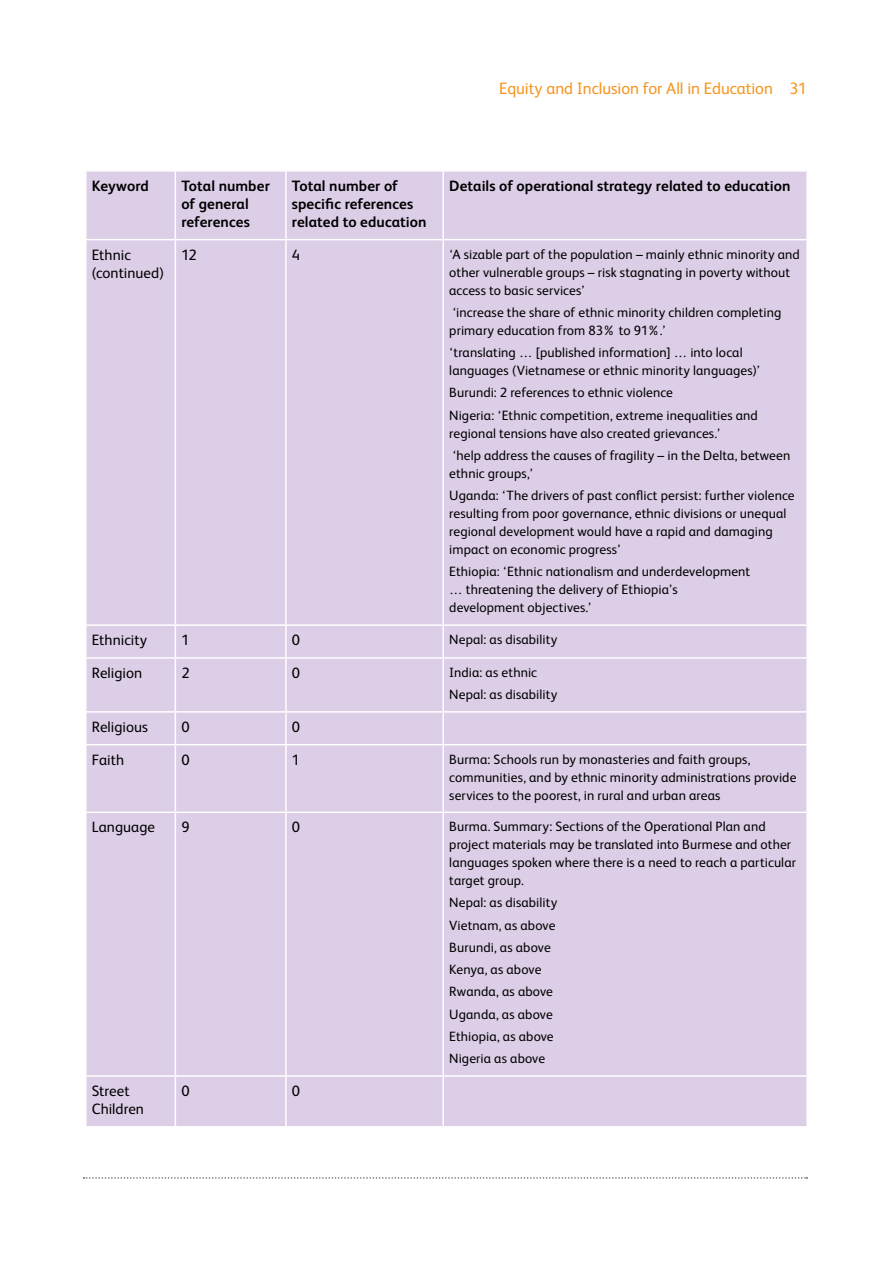
<style>
.page{position:relative;width:893px;height:1263px;background:#fff}
.page>*{position:absolute;margin:0;border:0;box-sizing:border-box;transform-origin:0 0}
.t1{font:16.5px "FS Albert";color:#f7941e}
.t2{font:700 15px/18px "FS Albert";letter-spacing:.005em;color:#000}
.t3{font:15px/18px "FS Albert";color:#000}
.t4{font:13.5px/18px "FS Albert";letter-spacing:.01em;color:#000}
</style>
<div class="page">
<svg style="left:84px;top:1177px;width:723px;height:2px"></svg>
<div style="left:87px;top:172px;width:719px;height:954px;background:#dbcee6"></div>
<hr style="left:175px;top:240px;width:1px;height:384px;background:#fff">
<hr style="left:285px;top:240px;width:2px;height:384px;background:#fff">
<hr style="left:442px;top:240px;width:2px;height:384px;background:#fff">
<hr style="left:85px;top:624px;width:90px;height:2px;background:#fff">
<hr style="left:175px;top:624px;width:111px;height:2px;background:#fff">
<hr style="left:175px;top:626px;width:1px;height:31px;background:#fff">
<hr style="left:286px;top:624px;width:157px;height:2px;background:#fff">
<hr style="left:285px;top:626px;width:2px;height:31px;background:#fff">
<hr style="left:443px;top:624px;width:365px;height:2px;background:#fff">
<hr style="left:442px;top:626px;width:2px;height:31px;background:#fff">
<hr style="left:85px;top:657px;width:90px;height:2px;background:#fff">
<hr style="left:175px;top:657px;width:111px;height:2px;background:#fff">
<hr style="left:175px;top:659px;width:1px;height:52px;background:#fff">
<hr style="left:286px;top:657px;width:157px;height:2px;background:#fff">
<hr style="left:285px;top:659px;width:2px;height:52px;background:#fff">
<hr style="left:443px;top:657px;width:365px;height:2px;background:#fff">
<hr style="left:442px;top:659px;width:2px;height:52px;background:#fff">
<hr style="left:85px;top:711px;width:90px;height:2px;background:#fff">
<hr style="left:175px;top:711px;width:111px;height:2px;background:#fff">
<hr style="left:175px;top:713px;width:1px;height:31px;background:#fff">
<hr style="left:286px;top:711px;width:157px;height:2px;background:#fff">
<hr style="left:285px;top:713px;width:2px;height:31px;background:#fff">
<hr style="left:443px;top:711px;width:365px;height:2px;background:#fff">
<hr style="left:442px;top:713px;width:2px;height:31px;background:#fff">
<hr style="left:85px;top:744px;width:90px;height:1px;background:#fff">
<hr style="left:175px;top:744px;width:111px;height:1px;background:#fff">
<hr style="left:175px;top:745px;width:1px;height:66px;background:#fff">
<hr style="left:286px;top:744px;width:157px;height:1px;background:#fff">
<hr style="left:285px;top:745px;width:2px;height:66px;background:#fff">
<hr style="left:443px;top:744px;width:365px;height:1px;background:#fff">
<hr style="left:442px;top:745px;width:2px;height:66px;background:#fff">
<hr style="left:85px;top:811px;width:90px;height:2px;background:#fff">
<hr style="left:175px;top:811px;width:111px;height:2px;background:#fff">
<hr style="left:175px;top:813px;width:1px;height:262px;background:#fff">
<hr style="left:286px;top:811px;width:157px;height:2px;background:#fff">
<hr style="left:285px;top:813px;width:2px;height:262px;background:#fff">
<hr style="left:443px;top:811px;width:365px;height:2px;background:#fff">
<hr style="left:442px;top:813px;width:2px;height:262px;background:#fff">
<hr style="left:85px;top:1075px;width:90px;height:2px;background:#fff">
<hr style="left:175px;top:1075px;width:111px;height:2px;background:#fff">
<hr style="left:175px;top:1077px;width:1px;height:49px;background:#fff">
<hr style="left:286px;top:1075px;width:157px;height:2px;background:#fff">
<hr style="left:285px;top:1077px;width:2px;height:49px;background:#fff">
<hr style="left:443px;top:1075px;width:365px;height:2px;background:#fff">
<hr style="left:442px;top:1077px;width:2px;height:49px;background:#fff">
<hr style="left:175px;top:172px;width:1px;height:67px;background:#fff">
<hr style="left:285px;top:172px;width:2px;height:67px;background:#fff">
<hr style="left:442px;top:172px;width:2px;height:67px;background:#fff">
<hr style="left:85px;top:239px;width:90px;height:1px;background:#fff">
<hr style="left:175px;top:239px;width:111px;height:1px;background:#fff">
<hr style="left:286px;top:239px;width:157px;height:1px;background:#fff">
<hr style="left:443px;top:239px;width:365px;height:1px;background:#fff">
<p class="t1" style="left:499px;top:77px;width:310px">Equity and Inclusion for All in Education 31</p>
<p class="t2" style="left:92px;top:176px;width:59px">Keyword</p>
<p class="t2" style="left:181px;top:176px;width:90px">Total number of general references</p>
<p class="t2" style="left:292px;top:176px;width:136px">Total number of specific references related to education</p>
<p class="t2" style="left:449px;top:176px;width:343px">Details of operational strategy related to education</p>
<p class="t3" style="left:92px;top:245px;width:74px">Ethnic (continued)</p>
<p class="t3" style="left:181px;top:245px;width:17px">12</p>
<p class="t3" style="left:292px;top:245px;width:10px">4</p>
<p class="t4" style="left:449px;top:244px;width:352px">‘A sizable part of the population – mainly ethnic minority and other vulnerable groups – risk stagnating in poverty without access to basic services’</p>
<p class="t4" style="left:449px;top:302px;width:334px">‘increase the share of ethnic minority children completing primary education from 83% to 91%.’</p>
<p class="t4" style="left:449px;top:343px;width:313px">‘translating … [published information] … into local languages (Vietnamese or ethnic minority languages)’</p>
<p class="t4" style="left:449px;top:381px;width:310px;line-height:22.2px">Burundi: 2 references to ethnic violence<br>Nigeria: ‘Ethnic competition, extreme inequalities and</p>
<p class="t4" style="left:449px;top:421px;width:343px;line-height:22.2px">regional tensions have also created grievances.’<br>‘help address the causes of fragility – in the Delta, between</p>
<p class="t4" style="left:449px;top:461px;width:347px;line-height:22.2px">ethnic groups,’<br>Uganda: ‘The drivers of past conflict persist: further violence</p>
<p class="t4" style="left:449px;top:504px;width:339px">resulting from poor governance, ethnic divisions or unequal regional development would have a rapid and damaging impact on economic progress’</p>
<p class="t4" style="left:449px;top:562px;width:303px">Ethiopia: ‘Ethnic nationalism and underdevelopment … threatening the delivery of Ethiopia’s development objectives.’</p>
<p class="t3" style="left:92px;top:630px;width:57px">Ethnicity</p>
<p class="t3" style="left:181px;top:630px;width:10px">1</p>
<p class="t3" style="left:292px;top:630px;width:10px">0</p>
<p class="t4" style="left:449px;top:630px;width:109px">Nepal: as disability</p>
<p class="t3" style="left:92px;top:663px;width:52px">Religion</p>
<p class="t3" style="left:181px;top:663px;width:10px">2</p>
<p class="t3" style="left:292px;top:663px;width:10px">0</p>
<p class="t4" style="left:449px;top:660px;width:109px;line-height:22.2px">India: as ethnic<br>Nepal: as disability</p>
<p class="t3" style="left:92px;top:717px;width:58px">Religious</p>
<p class="t3" style="left:181px;top:717px;width:10px">0</p>
<p class="t3" style="left:292px;top:717px;width:10px">0</p>
<p class="t3" style="left:92px;top:750px;width:34px">Faith</p>
<p class="t3" style="left:181px;top:750px;width:10px">0</p>
<p class="t3" style="left:292px;top:750px;width:10px">1</p>
<p class="t4" style="left:449px;top:749px;width:349px">Burma: Schools run by monasteries and faith groups, communities, and by ethnic minority administrations provide services to the poorest, in rural and urban areas</p>
<p class="t3" style="left:92px;top:817px;width:65px">Language</p>
<p class="t3" style="left:181px;top:817px;width:10px">9</p>
<p class="t3" style="left:292px;top:817px;width:10px">0</p>
<p class="t4" style="left:449px;top:817px;width:348px">Burma. Summary: Sections of the Operational Plan and project materials may be translated into Burmese and other languages spoken where there is a need to reach a particular target group.</p>
<p class="t4" style="left:449px;top:891px;width:109px;line-height:22.2px">Nepal: as disability<br>Vietnam, as above<br>Burundi, as above<br>Kenya, as above<br>Rwanda, as above<br>Uganda, as above<br>Ethiopia, as above<br>Nigeria as above</p>
<p class="t3" style="left:92px;top:1081px;width:54px">Street<br>Children</p>
<p class="t3" style="left:181px;top:1081px;width:10px">0</p>
<p class="t3" style="left:292px;top:1081px;width:10px">0</p>
</div>
